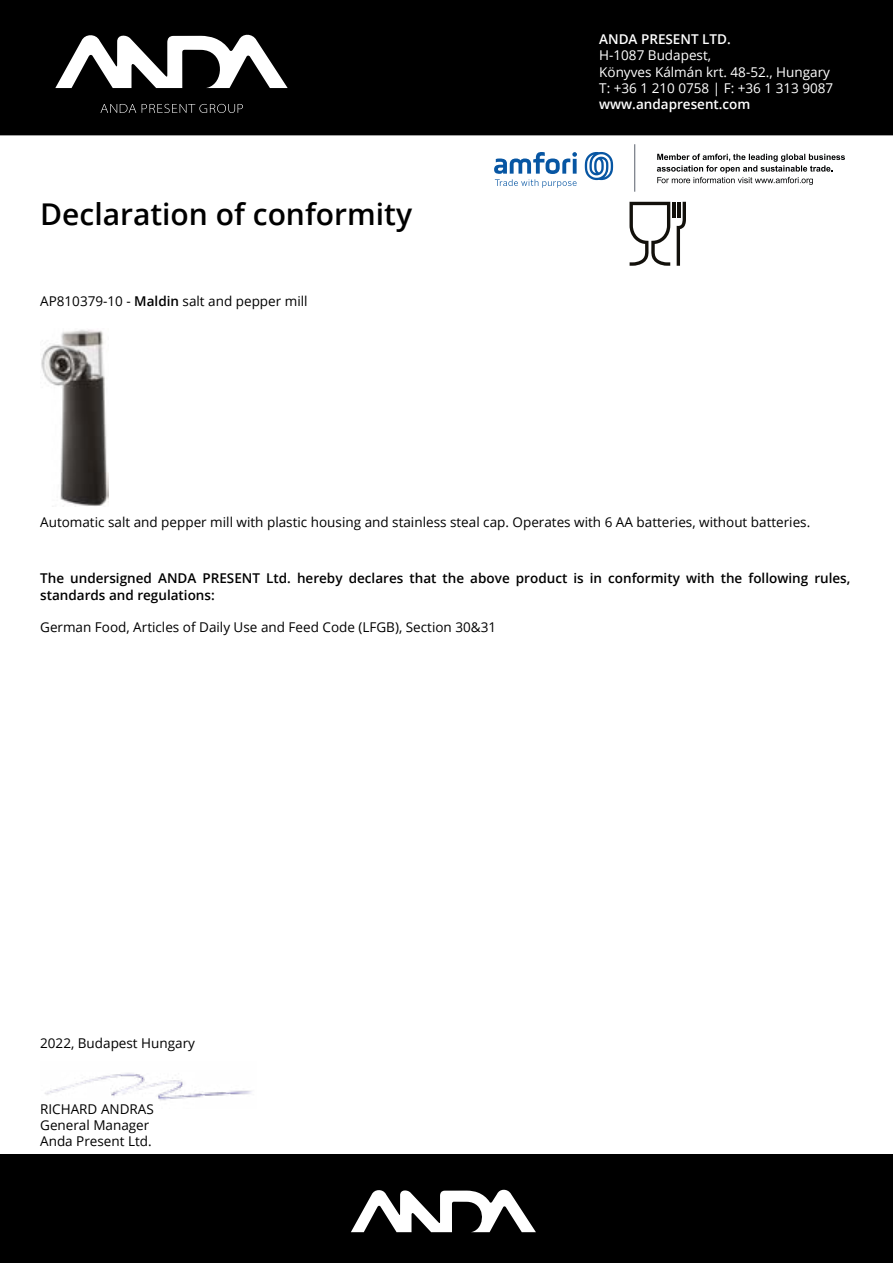
<style>
.page{position:relative;width:893px;height:1263px;background:#fff}
.page>*{position:absolute;margin:0;border:0;box-sizing:border-box;transform-origin:0 0}
.t1{font:600 30px "Open Sans";color:#000}
.t2{font:13.5px/16.2px "Open Sans";color:#000}
.t3{font:600 13.5px/16.2px "Open Sans";color:#000}
.t4{font:13.5px/16.2px "Open Sans";color:#fff}
.t5{font:600 13.5px "Open Sans";color:#fff}
.s1{font-weight:600}
</style>
<div class="page">
<div style="left:0;top:0;width:893px;height:135px;background:#000"></div>
<div style="left:0;top:1154px;width:893px;height:109px;background:#000"></div>
<svg style="left:55px;top:34px;width:233px;height:54px"></svg>
<svg style="left:100px;top:104px;width:143px;height:9px"></svg>
<img style="left:41px;top:329px;width:68px;height:177px">
<svg style="left:351px;top:1189px;width:185px;height:43px"></svg>
<svg style="left:585px;top:152px;width:28px;height:28px"></svg>
<svg style="left:494px;top:152px;width:83px;height:36px"></svg>
<hr style="left:634px;top:144px;width:1px;height:47px;background:#686e79">
<svg style="left:657px;top:154px;width:188px;height:31px"></svg>
<hr style="left:672px;top:202px;width:3px;height:15px;background:#12100b">
<svg style="left:677px;top:202px;width:9px;height:64px"></svg>
<hr style="left:677px;top:202px;width:4px;height:15px;background:#12100b">
<svg style="left:629px;top:202px;width:41px;height:64px"></svg>
<img style="left:45px;top:1073px;width:207px;height:28px">
<h1 class="t1" style="left:40px;top:193px;width:373px">Declaration of conformity</h1>
<p class="t2" style="left:40px;top:292px;width:269px">AP810379-10 - <span class="s1">Maldin</span> salt and pepper mill</p>
<p class="t5" style="left:599px;top:30px;width:133px">ANDA PRESENT LTD.</p>
<p class="t4" style="left:599px;top:47px;width:236px">H-1087 Budapest,<br>Könyves Kálmán krt. 48-52., Hungary<br>T: +36 1 210 0758 | F: +36 1 313 9087</p>
<p class="t5" style="left:599px;top:95px;width:153px">www.andapresent.com</p>
<p class="t2" style="left:40px;top:514px;width:772px">Automatic salt and pepper mill with plastic housing and stainless steal cap. Operates with 6 AA batteries, without batteries.</p>
<p class="t3" style="left:40px;top:570px;width:812px">The undersigned ANDA PRESENT Ltd. hereby declares that the above product is in conformity with the following rules, standards and regulations:</p>
<p class="t2" style="left:40px;top:619px;width:457px">German Food, Articles of Daily Use and Feed Code (LFGB), Section 30&amp;31</p>
<p class="t2" style="left:40px;top:1034px;width:156px">2022, Budapest Hungary</p>
<p class="t2" style="left:40px;top:1100px;width:115px">RICHARD ANDRAS<br>General Manager<br>Anda Present Ltd.</p>
</div>
